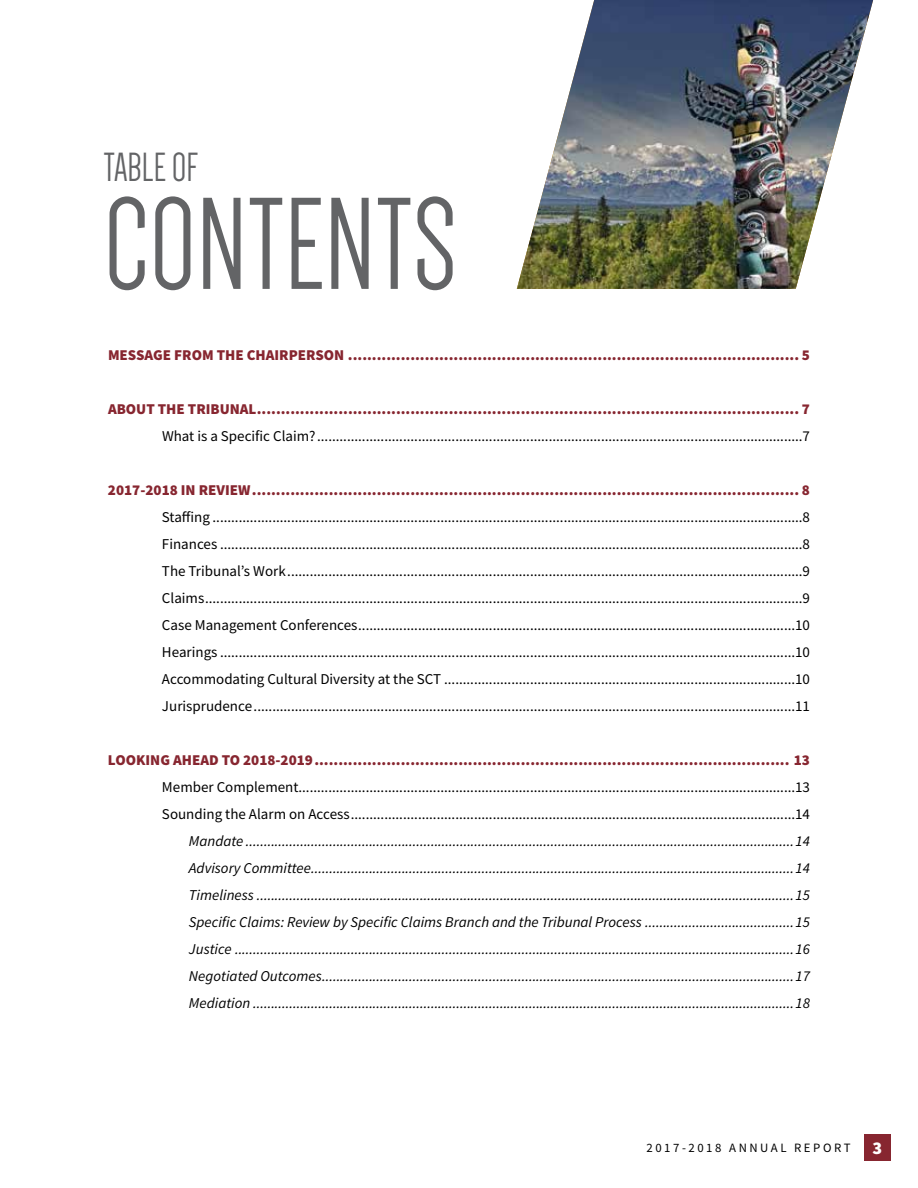
<style>
.page{position:relative;width:918px;height:1188px;background:#fff}
.page>*{position:absolute;margin:0;border:0;box-sizing:border-box;transform-origin:0 0}
.t1{font:135px "Dense";color:#636466}
.t2{font:42px "Dense";color:#636466}
.t3{font:15px/27px "Source Sans Pro";color:#000;text-align:justify}
.t4{font:italic 15px/27px "Source Sans Pro";color:#000;text-align:justify}
.t5{font:900 15px "Source Sans Pro";color:#872630}
.t6{font:12.75px "Source Sans Pro";letter-spacing:.2em;color:#000}
.s1{font-weight:900;font-size:18px;color:#fff}
</style>
<div class="page">
<div style="left:864px;top:1134px;width:27px;height:27px;background:#872630"></div>
<img style="left:517px;top:0;width:356px;height:289px">
<h2 class="t2" style="left:104px;top:146px;width:97px">TABLE OF</h2>
<h1 class="t1" style="left:104px;top:178px;width:355px">CONTENTS</h1>
<p class="t5" style="left:108px;top:345px;width:703px">MESSAGE FROM THE CHAIRPERSON .............................................................................................. 5</p>
<p class="t5" style="left:108px;top:399px;width:703px">ABOUT THE TRIBUNAL................................................................................................................. 7</p>
<p class="t3" style="left:162px;top:423px;width:649px">What is a Specific Claim? ..................................................................................................................................7</p>
<p class="t5" style="left:108px;top:480px;width:704px">2017-2018 IN REVIEW.................................................................................................................. 8</p>
<p class="t3" style="left:162px;top:504px;width:650px">Staffing ..............................................................................................................................................................8<br>Finances ............................................................................................................................................................8<br>The Tribunal’s Work..........................................................................................................................................9<br>Claims................................................................................................................................................................9<br>Case Management Conferences.....................................................................................................................10<br>Hearings ..........................................................................................................................................................10<br>Accommodating Cultural Diversity at the SCT ..............................................................................................10<br>Jurisprudence.................................................................................................................................................11</p>
<p class="t5" style="left:108px;top:750px;width:704px">LOOKING AHEAD TO 2018-2019................................................................................................... 13</p>
<p class="t3" style="left:162px;top:774px;width:649px">Member Complement.....................................................................................................................................13<br>Sounding the Alarm on Access.......................................................................................................................14</p>
<p class="t4" style="left:189px;top:827px;width:623px">Mandate .......................................................................................................................................................14<br>Advisory Committee.....................................................................................................................................14<br>Timeliness ....................................................................................................................................................15<br>Specific Claims: Review by Specific Claims Branch and the Tribunal Process .........................................15<br>Justice ..........................................................................................................................................................16<br>Negotiated Outcomes..................................................................................................................................17<br>Mediation .....................................................................................................................................................18</p>
<p class="t6" style="left:646px;top:1140px;width:237px">2017-2018 ANNUAL REPORT <span class="s1">3</span></p>
</div>
